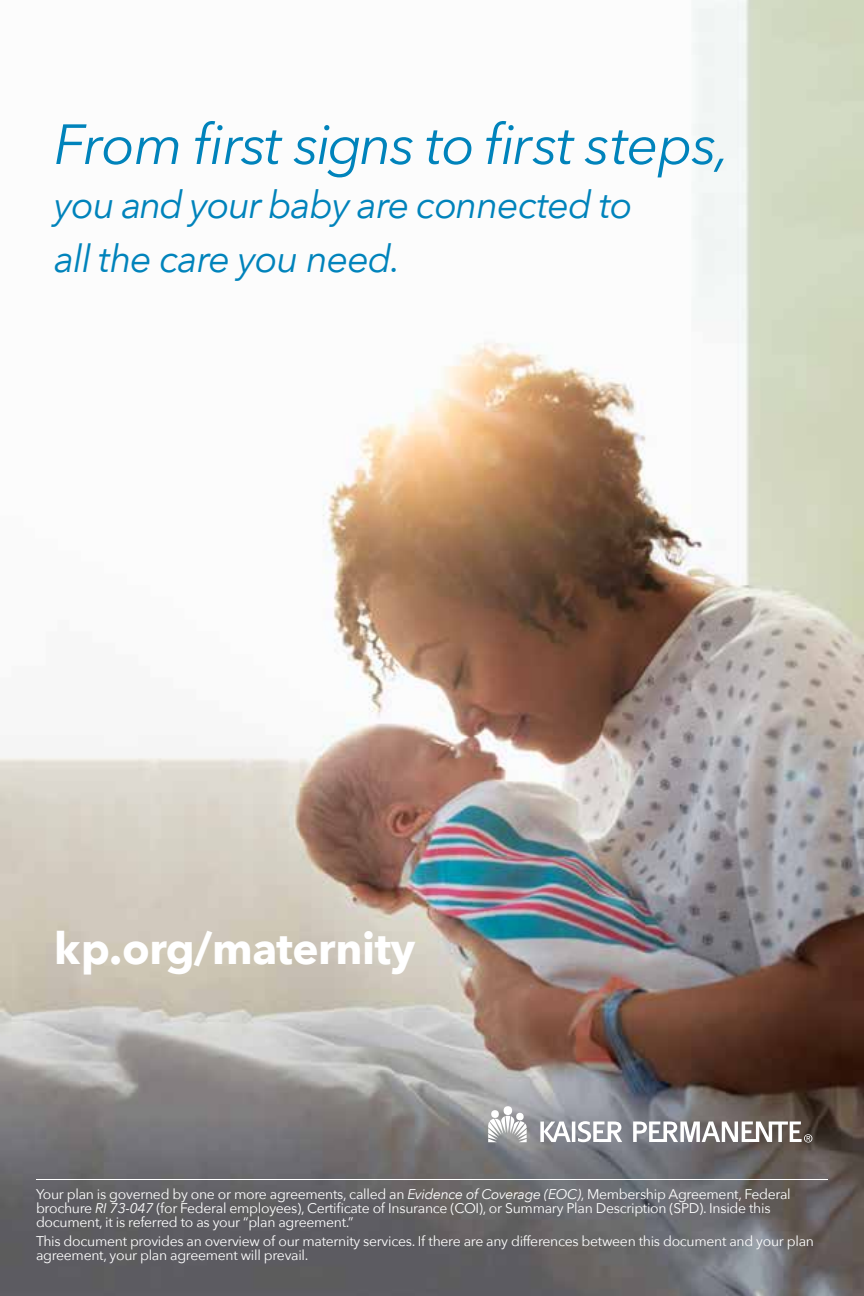
<style>
.page{position:relative;width:864px;height:1296px;background:#fff}
.page>*{position:absolute;margin:0;border:0;box-sizing:border-box;transform-origin:0 0}
.t1{font:italic 56px "Avenir Next";letter-spacing:-.02em;color:#0083bb}
.t2{font:700 44px "Avenir Next";letter-spacing:-.01em;color:#fff}
.t3{font:italic 38px/54px "Avenir Next";letter-spacing:-.025em;color:#0083bb}
.t4{font:14px/14px "Avenir Next";letter-spacing:-.02em;color:#fff}
.s1{font-style:italic}
</style>
<div class="page">
<img style="left:0;top:0;width:864px;height:1296px">
<hr style="left:36px;top:1179px;width:792px;height:1px;background:#fff">
<svg style="left:488px;top:1109px;width:39px;height:33px"></svg>
<div style="left:503px;top:1106px;width:9px;height:9px;background:#fff;border-radius:50%"></div>
<hr style="left:572px;top:1122px;width:3px;height:20px;background:#fff">
<svg style="left:540px;top:1122px;width:31px;height:20px"></svg>
<svg style="left:578px;top:1121px;width:44px;height:21px"></svg>
<svg style="left:633px;top:1121px;width:179px;height:22px"></svg>
<h1 class="t1" style="left:54px;top:97px;width:678px">From first signs to first steps,</h1>
<h3 class="t3" style="left:54px;top:176px;width:580px">you and your baby are connected to all the care you need.</h3>
<h2 class="t2" style="left:54px;top:911px;width:363px">kp.org/maternity</h2>
<p class="t4" style="left:36px;top:1186px;width:756px">Your plan is governed by one or more agreements, called an <span class="s1">Evidence of Coverage (EOC)</span>, Membership Agreement, Federal brochure <span class="s1">RI 73-047</span> (for Federal employees), Certificate of Insurance (COI), or Summary Plan Description (SPD). Inside this document, it is referred to as your “plan agreement.”</p>
<p class="t4" style="left:36px;top:1233px;width:780px">This document provides an overview of our maternity services. If there are any differences between this document and your plan agreement, your plan agreement will prevail.</p>
</div>
